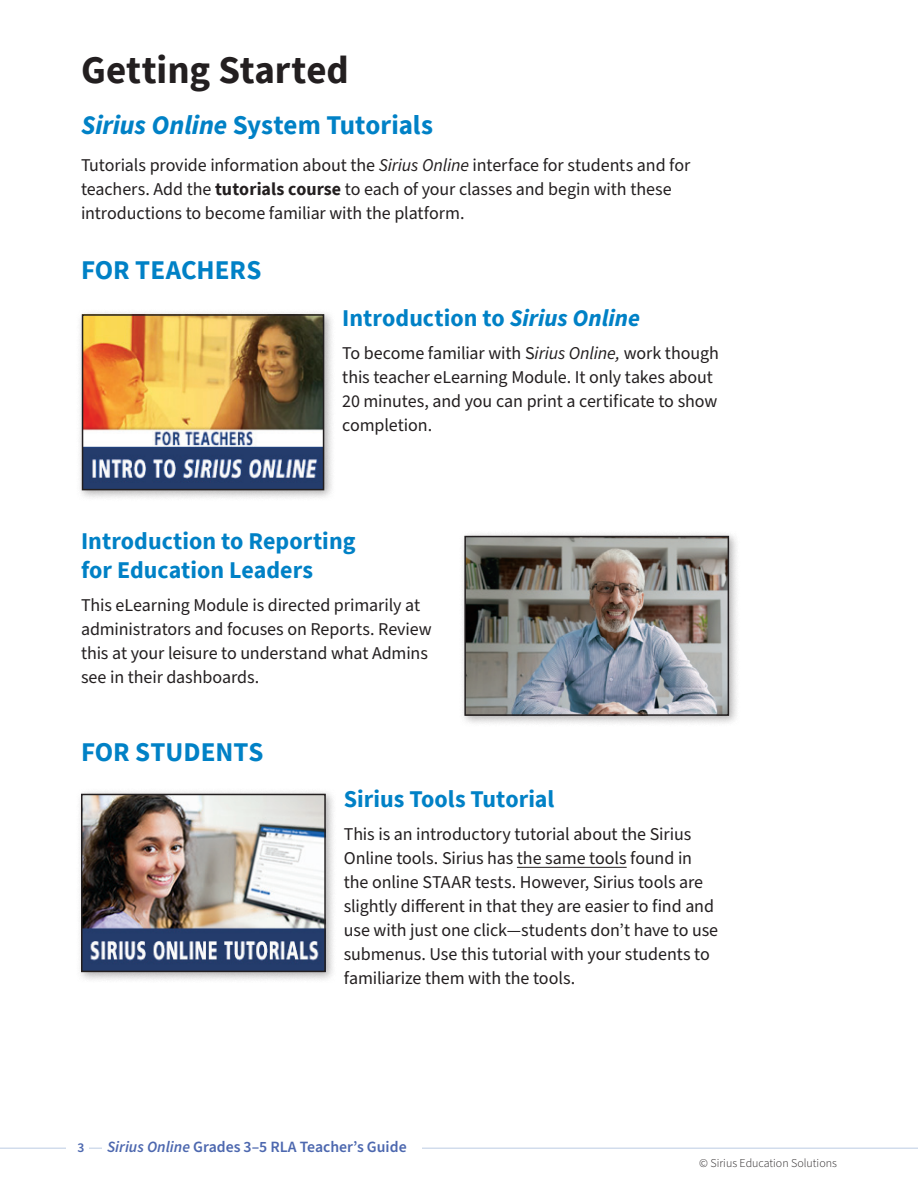
<style>
.page{position:relative;width:918px;height:1188px;background:#fff}
.page>*{position:absolute;margin:0;border:0;box-sizing:border-box;transform-origin:0 0}
.t1{font:700 39px "Source Sans Pro";color:#231f20}
.t2{font:700 27px "Source Sans Pro";color:#0081c6}
.t3{font:700 24px/28.8px "Source Sans Pro";color:#0081c6}
.t4{font:18px/24px "Source Sans Pro";letter-spacing:-.005em;color:#231f20}
.t5{font:600 15.75px "Source Sans Pro";color:#4d68af}
.t6{font:600 13.5px "Source Sans Pro";color:#4d68af}
.t7{font:300 12px "Source Sans Pro";color:#231f20}
.s1{font-style:italic}
.s2{font-weight:700}
</style>
<div class="page">
<hr style="left:0;top:1148px;width:918px;height:1px;background:#1951a1">
<div style="left:67px;top:1138px;width:22px;height:14px;background:#fff"></div>
<div style="left:103px;top:1136px;width:319px;height:18px;background:#fff"></div>
<hr style="left:517px;top:867px;width:110px;height:1px;background:#231f20">
<div style="left:77px;top:309px;width:259px;height:193px;background:#231f20;opacity:.35"></div>
<img style="left:85px;top:317px;width:236px;height:170px">
<div style="left:82px;top:314px;width:242px;height:176px;border:2px solid #231f20"></div>
<div style="left:459px;top:531px;width:281px;height:196px;background:#231f20;opacity:.35"></div>
<img style="left:467px;top:539px;width:259px;height:174px">
<div style="left:464px;top:536px;width:265px;height:180px;border:2px solid #231f20"></div>
<div style="left:76px;top:788px;width:261px;height:195px;background:#231f20;opacity:.35"></div>
<img style="left:84px;top:797px;width:239px;height:172px">
<div style="left:81px;top:794px;width:245px;height:178px;border:2px solid #231f20"></div>
<h1 class="t1" style="left:81px;top:44px;width:269px">Getting Started</h1>
<h2 class="t2" style="left:81px;top:107px;width:354px"><span class="s1">Sirius Online</span> System Tutorials</h2>
<p class="t4" style="left:81px;top:154px;width:611px">Tutorials provide information about the <span class="s1">Sirius Online</span> interface for students and for teachers. Add the <span class="s2">tutorials course</span> to each of your classes and begin with these introductions to become familiar with the platform.</p>
<h2 class="t2" style="left:81px;top:251px;width:182px">FOR TEACHERS</h2>
<h3 class="t3" style="left:342px;top:303px;width:299px">Introduction to <span class="s1">Sirius Online</span></h3>
<p class="t4" style="left:342px;top:341px;width:378px">To become familiar with S<span class="s1">irius Online,</span> work though this teacher eLearning Module. It only takes about 20 minutes, and you can print a certificate to show completion.</p>
<h3 class="t3" style="left:81px;top:527px;width:276px">Introduction to Reporting for Education Leaders</h3>
<p class="t4" style="left:81px;top:594px;width:352px">This eLearning Module is directed primarily at administrators and focuses on Reports. Review this at your leisure to understand what Admins see in their dashboards.</p>
<h2 class="t2" style="left:81px;top:733px;width:184px">FOR STUDENTS</h2>
<h3 class="t3" style="left:344px;top:785px;width:212px">Sirius Tools Tutorial</h3>
<p class="t4" style="left:344px;top:823px;width:376px">This is an introductory tutorial about the Sirius Online tools. Sirius has the same tools found in the online STAAR tests. However, Sirius tools are slightly different in that they are easier to find and use with just one click—students don’t have to use submenus. Use this tutorial with your students to familiarize them with the tools.</p>
<p class="t6" style="left:78px;top:1138px;width:8px">3</p>
<p class="t5" style="left:107px;top:1136px;width:301px"><span class="s1">Sirius Online</span> Grades 3–5 RLA Teacher’s Guide</p>
<p class="t7" style="left:699px;top:1155px;width:139px">© Sirius Education Solutions</p>
</div>
